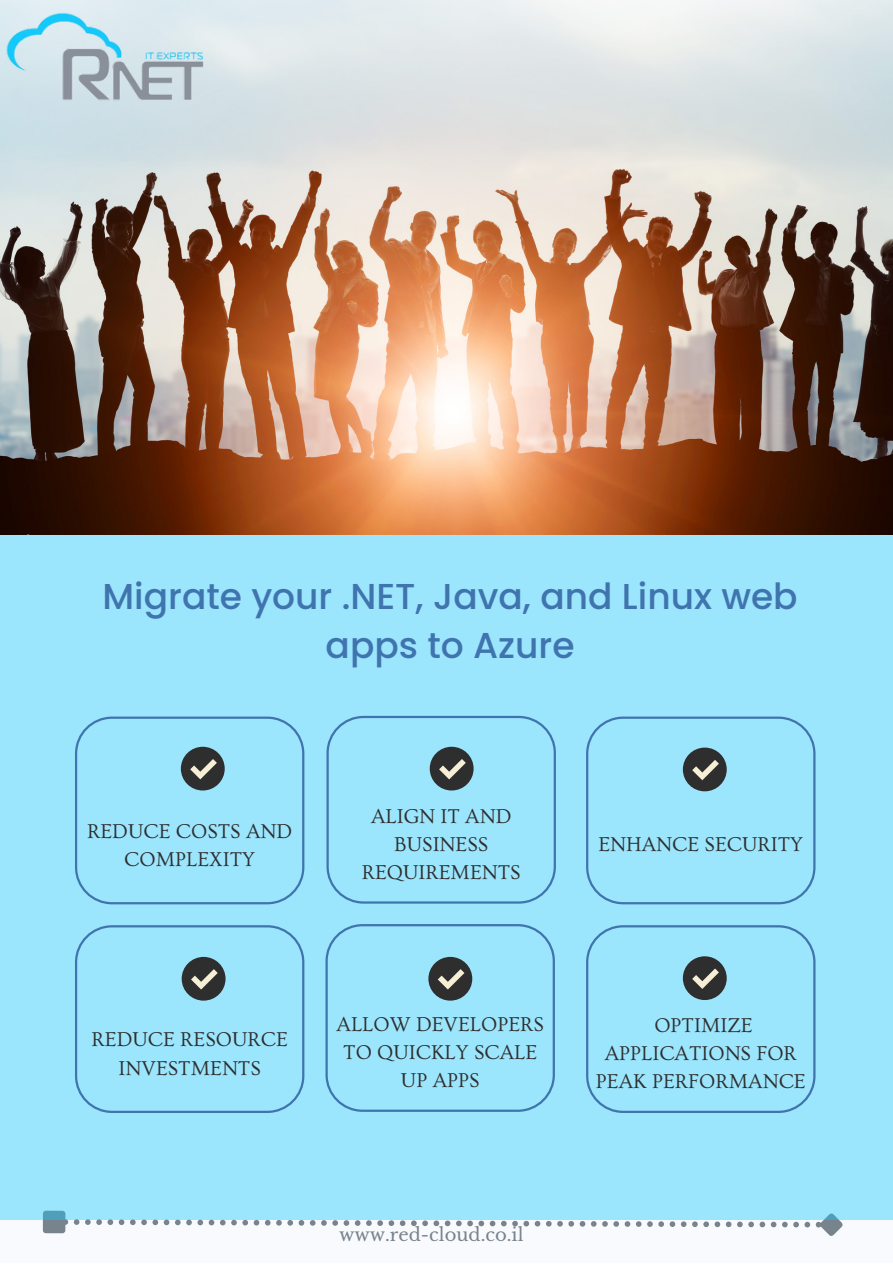
<style>
.page{position:relative;width:893px;height:1264px;background:#fff}
.page>*{position:absolute;margin:0;border:0;box-sizing:border-box;transform-origin:0 0}
.t1{font:500 36px/49.5px "Poppins";color:#4074ae;text-align:center}
.t2{font:21px/28px "Ovo";color:#2e2e2e;text-align:center}
.t3{font:18px "Libre Baskerville";color:#77838d}
</style>
<div class="page">
<div style="left:46px;top:1213px;width:17px;height:17px;background:#77838d"></div>
<div style="left:43px;top:1210px;width:22px;height:23px;border:6px solid #77838d"></div>
<svg style="left:63px;top:1219px;width:784px;height:17px"></svg>
<div style="left:0;top:451px;width:892px;height:768px;background:#9be5fd"></div>
<img style="left:0;top:0;width:892px;height:534px">
<img style="left:0;top:9px;width:203px;height:96px">
<svg style="left:75px;top:716px;width:229px;height:188px"></svg>
<svg style="left:326px;top:716px;width:230px;height:187px"></svg>
<svg style="left:586px;top:925px;width:229px;height:187px"></svg>
<svg style="left:586px;top:716px;width:229px;height:188px"></svg>
<svg style="left:75px;top:925px;width:229px;height:187px"></svg>
<svg style="left:325px;top:924px;width:230px;height:187px"></svg>
<h1 class="t1" style="left:102px;top:571px;width:696px">Migrate your .NET, Java, and Linux web apps to Azure</h1>
<p class="t2" style="left:87px;top:817px;width:206px">REDUCE COSTS AND<br>COMPLEXITY</p>
<p class="t2" style="left:362px;top:802px;width:160px">ALIGN IT AND<br>BUSINESS<br>REQUIREMENTS</p>
<p class="t2" style="left:598px;top:831px;width:206px">ENHANCE SECURITY</p>
<p class="t2" style="left:91px;top:1026px;width:198px">REDUCE RESOURCE<br>INVESTMENTS</p>
<p class="t2" style="left:336px;top:1010px;width:209px">ALLOW DEVELOPERS<br>TO QUICKLY SCALE<br>UP APPS</p>
<p class="t2" style="left:596px;top:1011px;width:211px">OPTIMIZE<br>APPLICATIONS FOR<br>PEAK PERFORMANCE</p>
<p class="t3" style="left:339px;top:1223px;width:186px">www.red-cloud.co.il</p>
</div>
